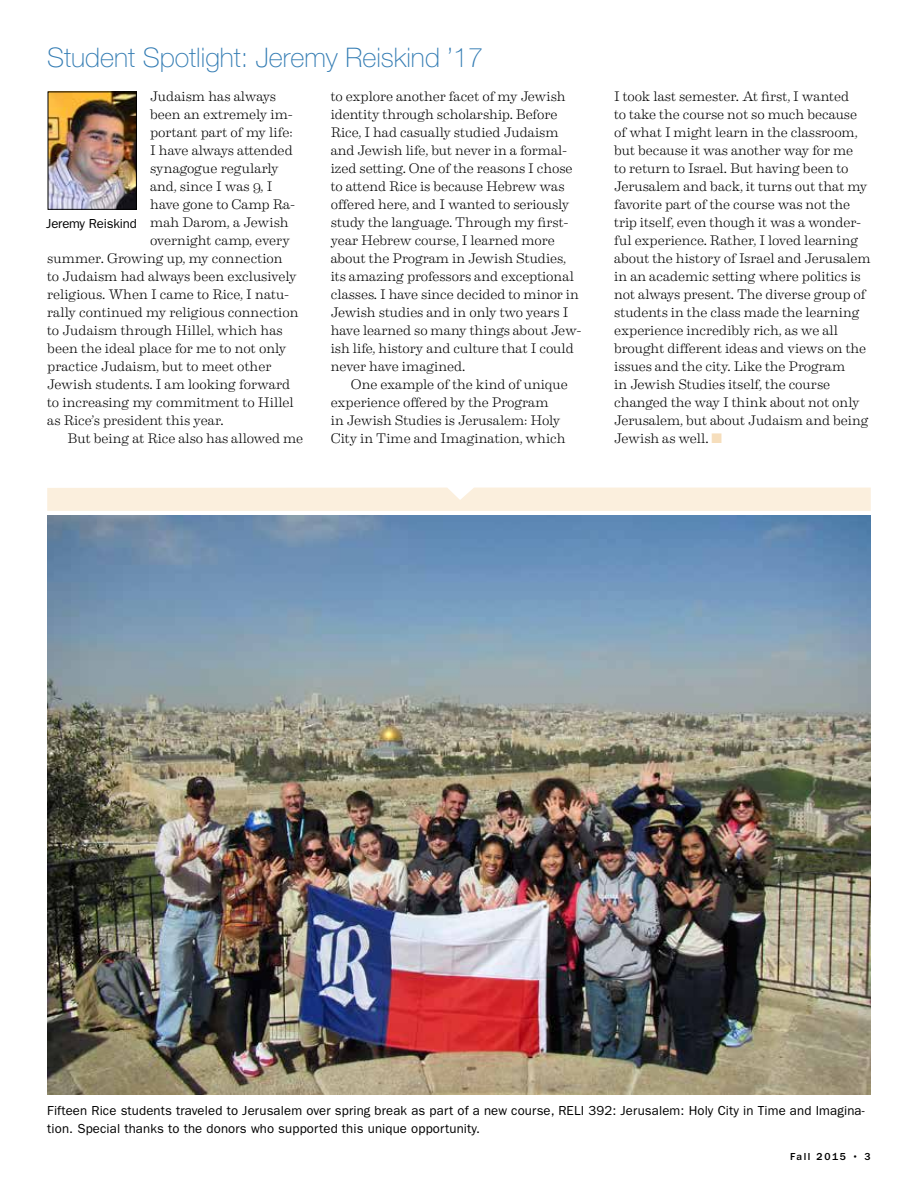
<style>
.page{position:relative;width:918px;height:1188px;background:#fff}
.page>*{position:absolute;margin:0;border:0;box-sizing:border-box;transform-origin:0 0}
.t1{font:100 27px "Helvetica Neue LT Std";color:#337cb3}
.t2{font:300 13.8px/18px "Eames Century Modern";letter-spacing:-.01em;color:#000}
.t3{font:13.2px/18px "ITC Franklin Gothic Std";letter-spacing:.01em;color:#000}
.t4{font:500 10.5px "ITC Franklin Gothic Std";letter-spacing:.15em;color:#000}
.s1{font-family:"ITC Franklin Gothic Std";font-weight:400;font-size:13.2px}
.s2{color:#f6debc}
</style>
<div class="page">
<img style="left:50px;top:94px;width:85px;height:114px">
<div style="left:48px;top:92px;width:89px;height:118px;border:1px solid #000"></div>
<img style="left:47px;top:515px;width:824px;height:580px">
<div style="left:47px;top:488px;width:824px;height:23px;background:#fbefdd"></div>
<h2 class="t1" style="left:47px;top:41px;width:437px">Student Spotlight: Jeremy Reiskind ’17</h2>
<p class="t2" style="left:150px;top:86px;width:128px">Judaism has always</p>
<p class="t2" style="left:150px;top:104px;width:144px">been an extremely im-</p>
<p class="t2" style="left:150px;top:122px;width:144px">portant part of my life:</p>
<p class="t2" style="left:150px;top:140px;width:144px">I have always attended</p>
<p class="t2" style="left:150px;top:158px;width:130px">synagogue regularly</p>
<p class="t2" style="left:150px;top:176px;width:124px">and, since I was 9, I</p>
<p class="t2" style="left:150px;top:194px;width:146px">have gone to Camp Ra-</p>
<p class="t2" style="left:46px;top:212px;width:244px"><span class="s1">Jeremy Reiskind</span> mah Darom, a Jewish</p>
<p class="t2" style="left:47px;top:230px;width:253px;text-indent:103px">overnight camp, every summer. Growing up, my connection<br>to Judaism had always been exclusively religious. When I came to Rice, I natu&shy;rally continued my religious connection to Judaism through Hillel, which has been the ideal place for me to not only practice Judaism, but to meet other Jewish students. I am looking forward to increasing my commitment to Hillel as Rice’s president this year.</p>
<p class="t2" style="left:67px;top:428px;width:237px">But being at Rice also has allowed me</p>
<p class="t2" style="left:331px;top:86px;width:252px">to explore another facet of my Jewish identity through scholarship. Before Rice, I had casually studied Judaism and Jewish life, but never in a formal&shy;ized setting. One of the reasons I chose to attend Rice is because Hebrew was offered here, and I wanted to seriously study the language. Through my first&shy;year Hebrew course, I learned more about the Program in Jewish Studies, its amazing professors and exceptional classes. I have since decided to minor in Jewish studies and in only two years I have learned so many things about Jew&shy;ish life, history and culture that I could never have imagined.</p>
<p class="t2" style="left:331px;top:374px;width:239px;text-indent:20px">One example of the kind of unique experience offered by the Program<br>in Jewish Studies is Jerusalem: Holy City in Time and Imagination, which</p>
<p class="t2" style="left:614px;top:86px;width:258px">I took last semester. At first, I wanted<br>to take the course not so much because of what I might learn in the classroom, but because it was another way for me<br>to return to Israel. But having been to Jerusalem and back, it turns out that my favorite part of the course was not the trip itself, even though it was a wonder&shy;ful experience. Rather, I loved learning about the history of Israel and Jerusalem in an academic setting where politics is not always present. The diverse group of students in the class made the learning experience incredibly rich, as we all brought different ideas and views on the issues and the city. Like the Program<br>in Jewish Studies itself, the course changed the way I think about not only Jerusalem, but about Judaism and being Jewish as well. <span class="s2">■</span></p>
<p class="t3" style="left:47px;top:1102px;width:819px">Fifteen Rice students traveled to Jerusalem over spring break as part of a new course, RELI 392: Jerusalem: Holy City in Time and Imagina&shy;tion. Special thanks to the donors who supported this unique opportunity.</p>
<p class="t4" style="left:790px;top:1151px;width:82px">Fall 2015 • 3</p>
</div>
